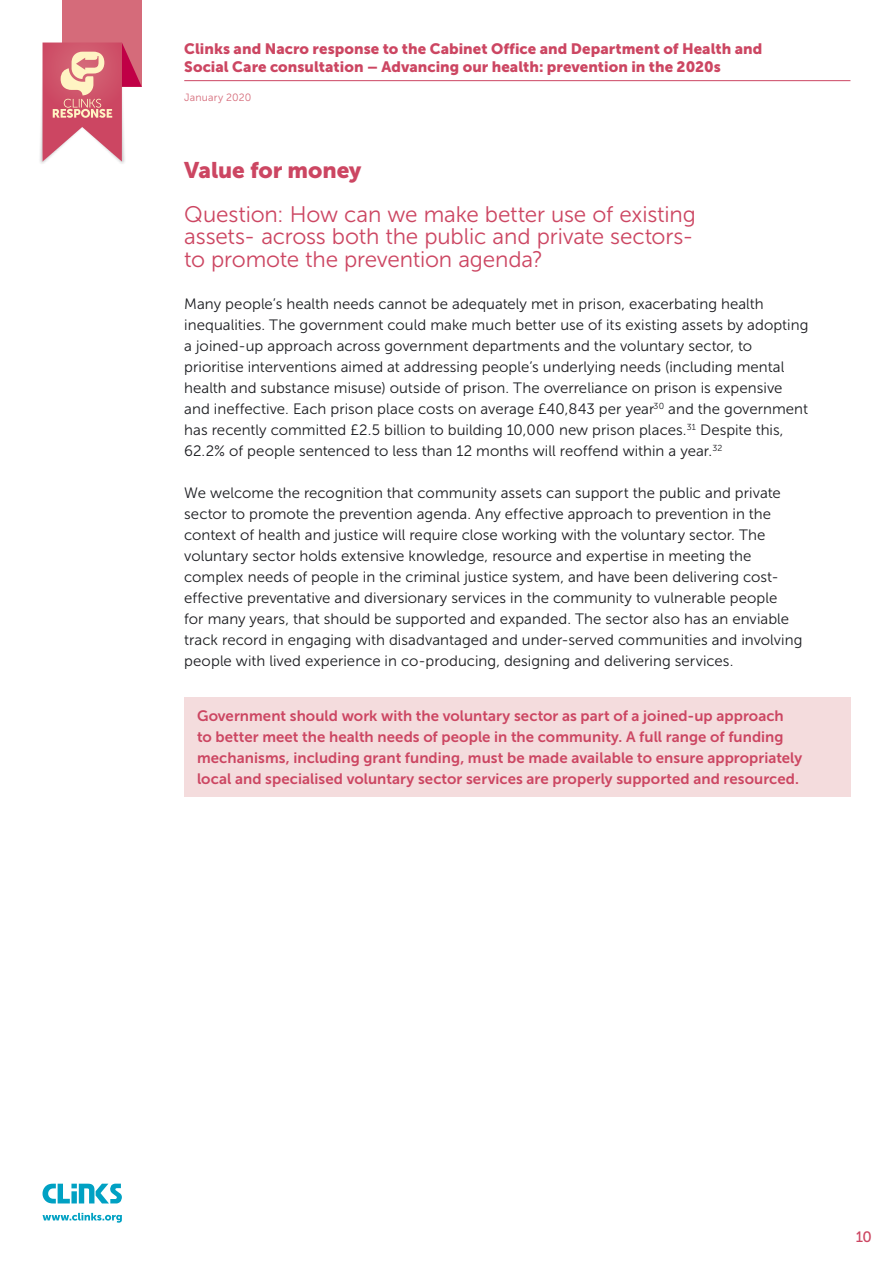
<style>
.page{position:relative;width:893px;height:1263px;background:#fff}
.page>*{position:absolute;margin:0;border:0;box-sizing:border-box;transform-origin:0 0}
.t1{font:22.5px/22.5px "Museo Sans 300";letter-spacing:-.005em;color:#cc4662;text-align:justify}
.t2{font:22.5px "Museo Sans 900";letter-spacing:-.005em;color:#cc4662}
.t3{font:15px/21px "Museo Sans 300";letter-spacing:.005em;color:#1b1c20}
.t4{font:15px/21px "Museo Sans 700";letter-spacing:.005em;color:#cc4662}
.t5{font:15px/18px "Museo Sans 900";letter-spacing:.005em;color:#cc4662}
.t6{font:15px "Museo Sans 500";color:#cc4662}
.t7{font:10.5px "Museo Sans 300";letter-spacing:.015em;color:#d56b7a}
</style>
<div class="page">
<div style="left:62px;top:0;width:80px;height:87px;background:#d56b7a"></div>
<div style="left:38px;top:48px;width:88px;height:117px;background:#1b1c20;opacity:.25"></div>
<svg style="left:43px;top:43px;width:99px;height:119px"></svg>
<hr style="left:184px;top:80px;width:666px;height:1px;background:#cc4662">
<svg style="left:43px;top:1213px;width:79px;height:10px"></svg>
<svg style="left:43px;top:1183px;width:79px;height:20px"></svg>
<div style="left:184px;top:697px;width:666px;height:99px;background:#f4dcdd"></div>
<p class="t5" style="left:184px;top:39px;width:580px">Clinks and Nacro response to the Cabinet Office and Department of Health and<br>Social Care consultation – Advancing our health: prevention in the 2020s</p>
<p class="t7" style="left:184px;top:92px;width:69px">January 2020</p>
<h1 class="t2" style="left:184px;top:158px;width:179px">Value for money</h1>
<h1 class="t1" style="left:184px;top:203px;width:513px">Question: How can we make better use of existing assets- across both the public and private sectors&shy;to promote the prevention agenda?</h1>
<p class="t3" style="left:184px;top:293px;width:626px">Many people’s health needs cannot be adequately met in prison, exacerbating health inequalities. The government could make much better use of its existing assets by adopting a joined-up approach across government departments and the voluntary sector, to prioritise interventions aimed at addressing people’s underlying needs (including mental health and substance misuse) outside of prison. The overreliance on prison is expensive and ineffective. Each prison place costs on average £40,843 per year<sup>30</sup> and the government has recently committed £2.5 billion to building 10,000 new prison places.<sup>31</sup> Despite this, 62.2% of people sentenced to less than 12 months will reoffend within a year.<sup>32</sup></p>
<p class="t3" style="left:184px;top:482px;width:620px">We welcome the recognition that community assets can support the public and private sector to promote the prevention agenda. Any effective approach to prevention in the context of health and justice will require close working with the voluntary sector. The voluntary sector holds extensive knowledge, resource and expertise in meeting the complex needs of people in the criminal justice system, and have been delivering cost&shy;effective preventative and diversionary services in the community to vulnerable people<br>for many years, that should be supported and expanded. The sector also has an enviable track record in engaging with disadvantaged and under-served communities and involving people with lived experience in co-producing, designing and delivering services.</p>
<p class="t4" style="left:197px;top:705px;width:607px">Government should work with the voluntary sector as part of a joined-up approach to better meet the health needs of people in the community. A full range of funding mechanisms, including grant funding, must be made available to ensure appropriately local and specialised voluntary sector services are properly supported and resourced.</p>
<p class="t6" style="left:856px;top:1228px;width:18px">10</p>
</div>
